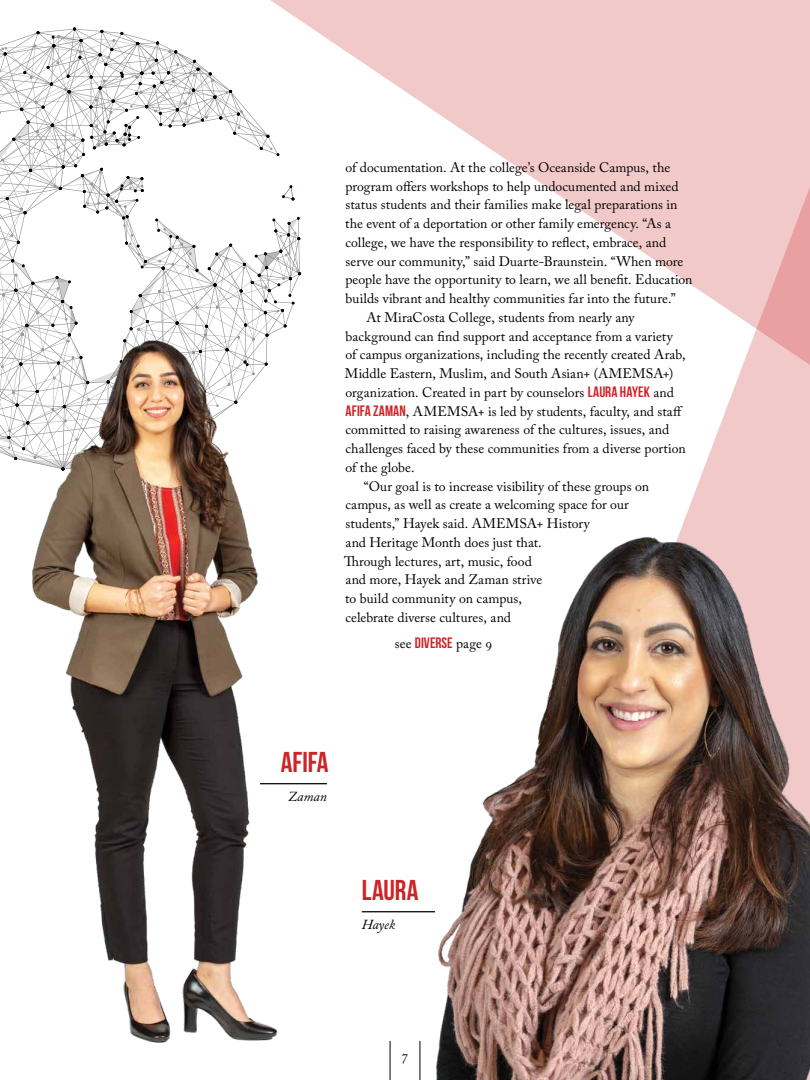
<style>
.page{position:relative;width:810px;height:1080px;background:#fff}
.page>*{position:absolute;margin:0;border:0;box-sizing:border-box;transform-origin:0 0}
.t1{font:28.75px "Bebas Neue";color:#cc2527}
.t2{font:13.75px "Adobe Caslon Pro";color:#000}
.t3{font:italic 13.75px "Adobe Caslon Pro";color:#000}
.s1{font-family:"Bebas Neue";font-weight:700;font-size:15px;color:#cc2527}
</style>
<div class="page">
<svg style="left:0;top:27px;width:234px;height:428px"></svg>
<svg style="left:234px;top:0;width:576px;height:330px;fill:#f2c9c9"></svg>
<svg style="left:427px;top:138px;width:383px;height:350px"></svg>
<img style="left:7px;top:330px;width:320px;height:713px">
<hr style="left:260px;top:783px;width:67px;height:1px;background:#000">
<hr style="left:362px;top:911px;width:73px;height:1px;background:#000">
<img style="left:417px;top:488px;width:393px;height:592px">
<hr style="left:390px;top:1041px;width:1px;height:39px;background:#000">
<hr style="left:420px;top:1041px;width:1px;height:39px;background:#000">
<p class="t2" style="left:346px;top:159px;width:326px">of documentation. At the college’s Oceanside Campus, the</p>
<p class="t2" style="left:345px;top:178px;width:335px">program offers workshops to help undocumented and mixed</p>
<p class="t2" style="left:346px;top:196px;width:333px">status students and their families make legal preparations in</p>
<p class="t2" style="left:345px;top:215px;width:327px">the event of a deportation or other family emergency. “As a</p>
<p class="t2" style="left:345px;top:234px;width:322px">college, we have the responsibility to reflect, embrace, and</p>
<p class="t2" style="left:346px;top:253px;width:339px">serve our community,” said Duarte-Braunstein. “When more</p>
<p class="t2" style="left:345px;top:271px;width:349px">people have the opportunity to learn, we all benefit. Education</p>
<p class="t2" style="left:346px;top:290px;width:332px">builds vibrant and healthy communities far into the future.”</p>
<p class="t2" style="left:366px;top:309px;width:270px">At MiraCosta College, students from nearly any</p>
<p class="t2" style="left:346px;top:328px;width:329px">background can find support and acceptance from a variety</p>
<p class="t2" style="left:346px;top:347px;width:342px">of campus organizations, including the recently created Arab,</p>
<p class="t2" style="left:345px;top:365px;width:330px">Middle Eastern, Muslim, and South Asian+ (AMEMSA+)</p>
<p class="t2" style="left:346px;top:384px;width:330px">organization. Created in part by counselors <span class="s1">LAURA HAYEK</span> and</p>
<p class="t2" style="left:346px;top:403px;width:339px"><span class="s1">AFIFA ZAMAN</span>, AMEMSA+ is led by students, faculty, and staff</p>
<p class="t2" style="left:345px;top:421px;width:325px">committed to raising awareness of the cultures, issues, and</p>
<p class="t2" style="left:345px;top:440px;width:342px">challenges faced by these communities from a diverse portion</p>
<p class="t2" style="left:346px;top:459px;width:71px">of the globe.</p>
<p class="t2" style="left:364px;top:478px;width:287px">“Our goal is to increase visibility of these groups on</p>
<p class="t2" style="left:345px;top:496px;width:285px">campus, as well as create a welcoming space for our</p>
<p class="t2" style="left:346px;top:515px;width:246px">students,” Hayek said. AMEMSA+ History</p>
<p class="t2" style="left:346px;top:534px;width:198px">and Heritage Month does just that.</p>
<p class="t2" style="left:344px;top:553px;width:189px">Through lectures, art, music, food</p>
<p class="t2" style="left:346px;top:572px;width:198px">and more, Hayek and Zaman strive</p>
<p class="t2" style="left:345px;top:590px;width:178px">to build community on campus,</p>
<p class="t2" style="left:345px;top:609px;width:167px">celebrate diverse cultures, and</p>
<p class="t2" style="left:395px;top:636px;width:99px">see <span class="s1">DIVERSE</span> page 9</p>
<h1 class="t1" style="left:281px;top:746px;width:49px">AFIFA</h1>
<p class="t3" style="left:288px;top:788px;width:41px">Zaman</p>
<h1 class="t1" style="left:362px;top:874px;width:58px">LAURA</h1>
<p class="t3" style="left:362px;top:916px;width:35px">Hayek</p>
<p class="t2" style="left:402px;top:1047px;width:7px">7</p>
</div>
